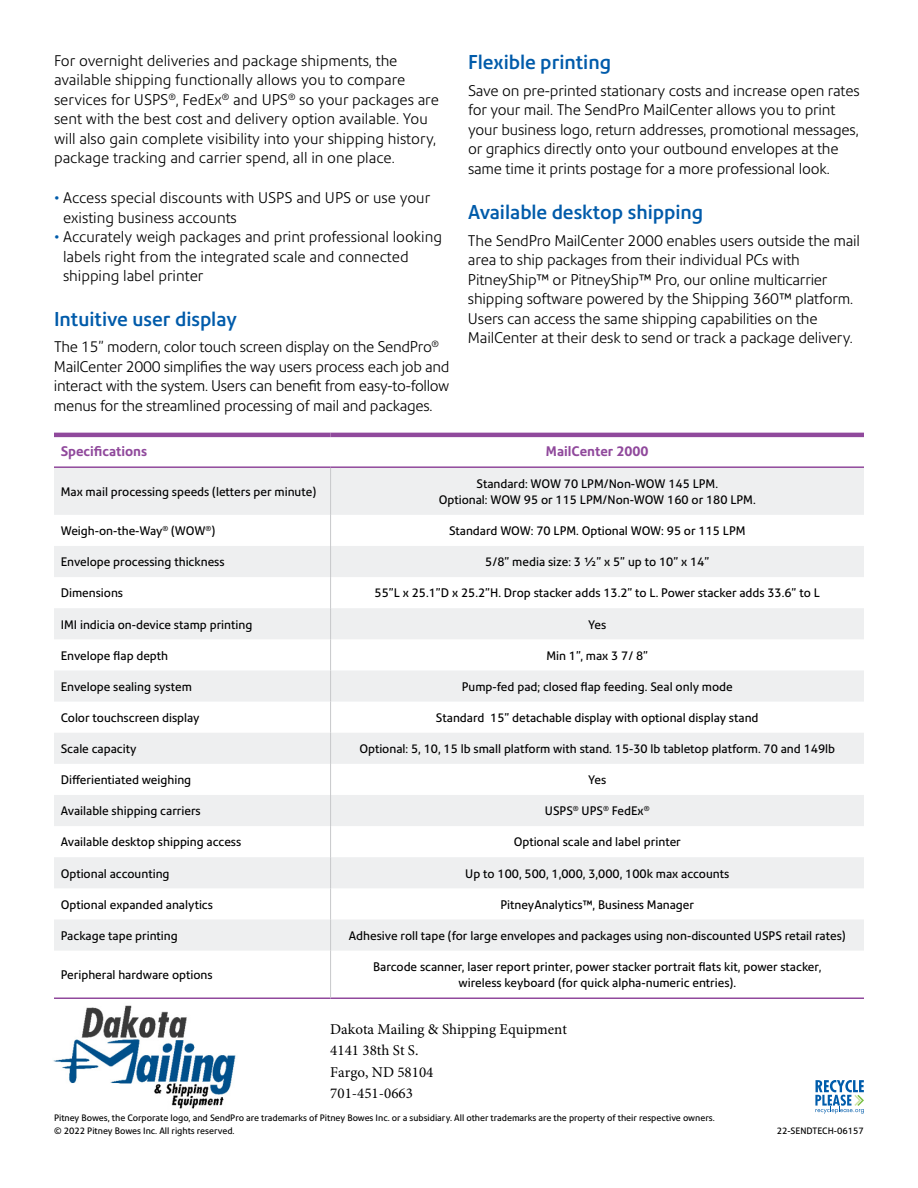
<style>
.page{position:relative;width:918px;height:1188px;background:#fff}
.page>*{position:absolute;margin:0;border:0;box-sizing:border-box;transform-origin:0 0}
.t1{font:500 19.5px "Precision Sans";color:#005baa}
.t2{font:300 15px/19.5px "Precision Sans";letter-spacing:-.01em;color:#000}
.t3{font:15px/21.5px "Minion Pro";color:#000}
.t4{font:700 13.5px "Precision Sans";color:#90499c}
.t5{font:12px/16.5px "Precision Sans";color:#000;text-align:center}
.t6{font:9px/13.5px "Precision Sans";color:#000}
.s1{color:#005baa}
</style>
<div class="page">
<svg style="left:54px;top:468px;width:810px;height:483px;fill:#eeeff0"></svg>
<hr style="left:54px;top:466px;width:277px;height:2px;background:#90499c">
<hr style="left:331px;top:466px;width:533px;height:2px;background:#90499c">
<hr style="left:54px;top:433px;width:277px;height:4px;background:#90499c">
<hr style="left:331px;top:433px;width:533px;height:4px;background:#90499c">
<hr style="left:54px;top:998px;width:277px;height:1px;background:#90499c">
<hr style="left:331px;top:998px;width:533px;height:1px;background:#90499c">
<hr style="left:330px;top:468px;width:1px;height:47px;background:#c7c8ca">
<hr style="left:330px;top:515px;width:1px;height:31px;background:#c7c8ca">
<hr style="left:330px;top:546px;width:1px;height:31px;background:#c7c8ca">
<hr style="left:330px;top:577px;width:1px;height:31px;background:#c7c8ca">
<hr style="left:330px;top:608px;width:1px;height:31px;background:#c7c8ca">
<hr style="left:330px;top:639px;width:1px;height:31px;background:#c7c8ca">
<hr style="left:330px;top:670px;width:1px;height:32px;background:#c7c8ca">
<hr style="left:330px;top:702px;width:1px;height:31px;background:#c7c8ca">
<hr style="left:330px;top:733px;width:1px;height:31px;background:#c7c8ca">
<hr style="left:330px;top:764px;width:1px;height:31px;background:#c7c8ca">
<hr style="left:330px;top:795px;width:1px;height:31px;background:#c7c8ca">
<hr style="left:330px;top:826px;width:1px;height:31px;background:#c7c8ca">
<hr style="left:330px;top:857px;width:1px;height:31px;background:#c7c8ca">
<hr style="left:330px;top:888px;width:1px;height:31px;background:#c7c8ca">
<hr style="left:330px;top:919px;width:1px;height:32px;background:#c7c8ca">
<hr style="left:330px;top:951px;width:1px;height:47px;background:#c7c8ca">
<svg style="left:815px;top:1080px;width:49px;height:34px"></svg>
<img style="left:53px;top:1005px;width:183px;height:104px">
<p class="t2" style="left:54px;top:51px;width:386px">For overnight deliveries and package shipments, the available shipping functionally allows you to compare services for USPS<sup>®</sup>, FedEx<sup>®</sup> and UPS<sup>®</sup> so your packages are sent with the best cost and delivery option available. You will also gain complete visibility into your shipping history, package tracking and carrier spend, all in one place.</p>
<p class="t2" style="left:63px;top:188px;width:369px;text-indent:-9px"><span class="s1">•</span> Access special discounts with USPS and UPS or use your existing business accounts</p>
<p class="t2" style="left:63px;top:227px;width:381px;text-indent:-9px"><span class="s1">•</span> Accurately weigh packages and print professional looking labels right from the integrated scale and connected shipping label printer</p>
<h1 class="t1" style="left:54px;top:307px;width:184px">Intuitive user display</h1>
<p class="t2" style="left:54px;top:337px;width:397px">The 15” modern, color touch screen display on the SendPro<sup>® </sup>MailCenter 2000 simplifies the way users process each job and interact with the system. Users can benefit from easy-to-follow menus for the streamlined processing of mail and packages.</p>
<h1 class="t1" style="left:468px;top:51px;width:145px">Flexible printing</h1>
<p class="t2" style="left:468px;top:81px;width:393px">Save on pre-printed stationary costs and increase open rates for your mail. The SendPro MailCenter allows you to print your business logo, return addresses, promotional messages, or graphics directly onto your outbound envelopes at the same time it prints postage for a more professional look.</p>
<h1 class="t1" style="left:468px;top:201px;width:237px">Available desktop shipping</h1>
<p class="t2" style="left:468px;top:231px;width:394px">The SendPro MailCenter 2000 enables users outside the mail area to ship packages from their individual PCs with PitneyShip™ or PitneyShip™ Pro, our online multicarrier shipping software powered by the Shipping 360™ platform.<br>Users can access the same shipping capabilities on the MailCenter at their desk to send or track a package delivery.</p>
<p class="t4" style="left:61px;top:443px;width:88px">Specifications</p>
<p class="t4" style="left:546px;top:443px;width:104px">MailCenter 2000</p>
<p class="t5" style="left:61px;top:483px;width:257px">Max mail processing speeds (letters per minute)</p>
<p class="t5" style="left:439px;top:475px;width:318px">Standard: WOW 70 LPM/Non-WOW 145 LPM.<br>Optional: WOW 95 or 115 LPM/Non-WOW 160 or 180 LPM.</p>
<p class="t5" style="left:61px;top:523px;width:156px">Weigh-on-the-Way<sup>®</sup> (WOW<sup>®</sup>)</p>
<p class="t5" style="left:449px;top:523px;width:298px">Standard WOW: 70 LPM. Optional WOW: 95 or 115 LPM</p>
<p class="t5" style="left:61px;top:554px;width:165px">Envelope processing thickness</p>
<p class="t5" style="left:485px;top:554px;width:225px">5/8” media size: 3 ½” x 5” up to 10” x 14”</p>
<p class="t5" style="left:61px;top:585px;width:64px">Dimensions</p>
<p class="t5" style="left:375px;top:585px;width:447px">55”L x 25.1”D x 25.2”H. Drop stacker adds 13.2” to L. Power stacker adds 33.6” to L</p>
<p class="t5" style="left:61px;top:616px;width:193px">IMI indicia on-device stamp printing</p>
<p class="t5" style="left:588px;top:616px;width:20px">Yes</p>
<p class="t5" style="left:61px;top:647px;width:109px">Envelope flap depth</p>
<p class="t5" style="left:546px;top:647px;width:103px">Min 1”, max 3 7/ 8”</p>
<p class="t5" style="left:61px;top:678px;width:133px">Envelope sealing system</p>
<p class="t5" style="left:462px;top:678px;width:272px">Pump-fed pad; closed flap feeding. Seal only mode</p>
<p class="t5" style="left:61px;top:709px;width:140px">Color touchscreen display</p>
<p class="t5" style="left:436px;top:709px;width:324px">Standard 15” detachable display with optional display stand</p>
<p class="t5" style="left:61px;top:741px;width:77px">Scale capacity</p>
<p class="t5" style="left:359px;top:741px;width:477px">Optional: 5, 10, 15 lb small platform with stand. 15-30 lb tabletop platform. 70 and 149lb</p>
<p class="t5" style="left:61px;top:772px;width:132px">Differientiated weighing</p>
<p class="t5" style="left:588px;top:772px;width:20px">Yes</p>
<p class="t5" style="left:61px;top:803px;width:142px">Available shipping carriers</p>
<p class="t5" style="left:545px;top:803px;width:106px">USPS<sup>®</sup> UPS<sup>®</sup> FedEx<sup>®</sup></p>
<p class="t5" style="left:61px;top:834px;width:182px">Available desktop shipping access</p>
<p class="t5" style="left:514px;top:834px;width:169px">Optional scale and label printer</p>
<p class="t5" style="left:61px;top:865px;width:110px">Optional accounting</p>
<p class="t5" style="left:465px;top:865px;width:266px">Up to 100, 500, 1,000, 3,000, 100k max accounts</p>
<p class="t5" style="left:61px;top:896px;width:154px">Optional expanded analytics</p>
<p class="t5" style="left:500px;top:896px;width:195px">PitneyAnalytics™, Business Manager</p>
<p class="t5" style="left:61px;top:927px;width:119px">Package tape printing</p>
<p class="t5" style="left:349px;top:927px;width:498px">Adhesive roll tape (for large envelopes and packages using non-discounted USPS retail rates)</p>
<p class="t5" style="left:61px;top:967px;width:153px">Peripheral hardware options</p>
<p class="t5" style="left:373px;top:958px;width:450px">Barcode scanner, laser report printer, power stacker portrait flats kit, power stacker, wireless keyboard (for quick alpha-numeric entries).</p>
<p class="t3" style="left:330px;top:1018px;width:238px">Dakota Mailing &amp; Shipping Equipment<br>4141 38th St S.<br>Fargo, ND 58104<br>701-451-0663</p>
<p class="t6" style="left:54px;top:1111px;width:662px">Pitney Bowes, the Corporate logo, and SendPro are trademarks of Pitney Bowes Inc. or a subsidiary. All other trademarks are the property of their respective owners. © 2022 Pitney Bowes Inc. All rights reserved.</p>
<p class="t6" style="left:777px;top:1124px;width:89px">22-SENDTECH-06157</p>
</div>
